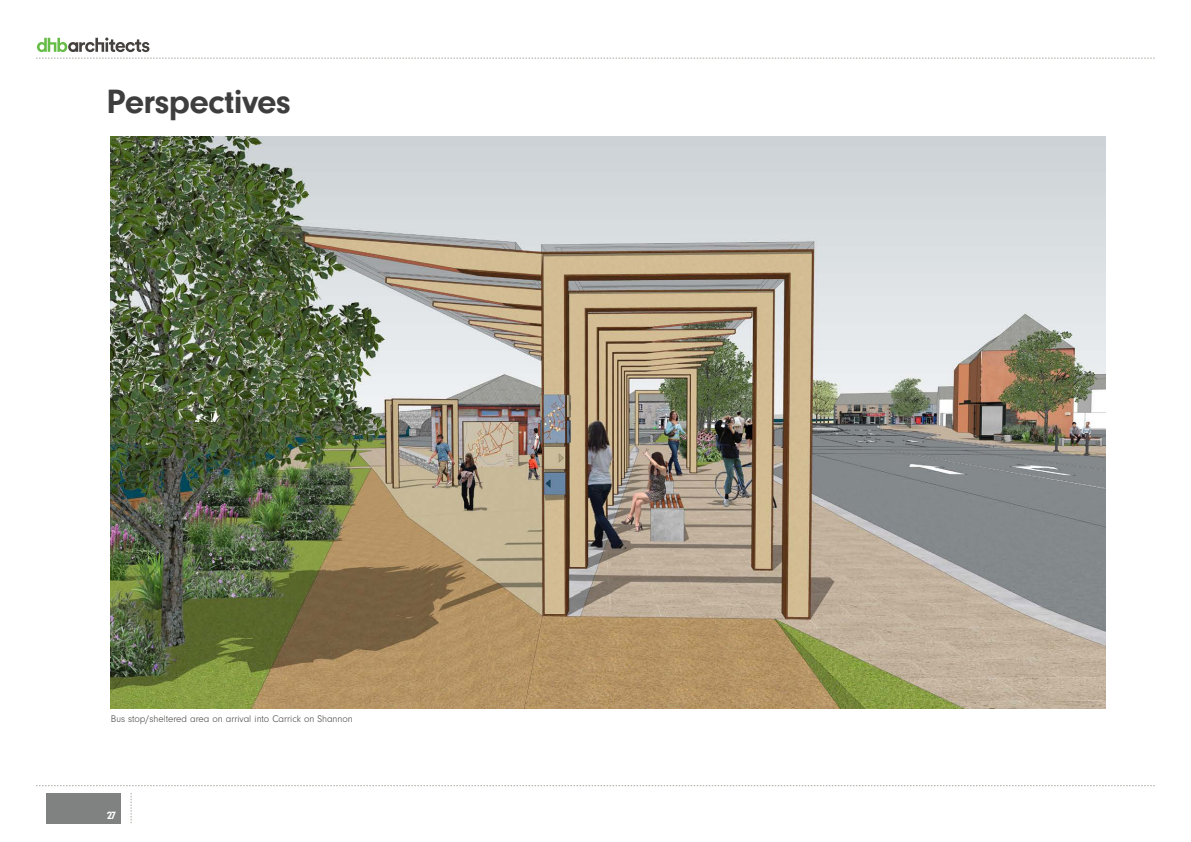
<style>
.page{position:relative;width:1191px;height:842px;background:#fff}
.page>*{position:absolute;margin:0;border:0;box-sizing:border-box;transform-origin:0 0}
.Main_heading{font:700 35px "Neuzeit Gro";letter-spacing:-.02em;color:#3e3e3f}
.t1{font:700 11px "Neuzeit Gro";color:#fff}
.CV_main_body{font:300 10px "Neuzeit Gro";color:#45413e}
</style>
<div class="page">
<svg style="left:36px;top:58px;width:1119px;height:1px"></svg>
<svg style="left:37px;top:38px;width:112px;height:14px"></svg>
<svg style="left:36px;top:785px;width:1119px;height:1px"></svg>
<svg style="left:131px;top:793px;width:1px;height:30px"></svg>
<div style="left:46px;top:793px;width:75px;height:30px;background:#808281"></div>
<img style="left:111px;top:136px;width:995px;height:573px">
<p class="Main_heading" style="left:106px;top:82px;width:186px">Perspectives</p>
<p class="CV_main_body" style="left:111px;top:713px;width:243px">Bus stop/sheltered area on arrival into Carrick on Shannon</p>
<p class="t1" style="left:107px;top:809px;width:11px">27</p>
</div>
